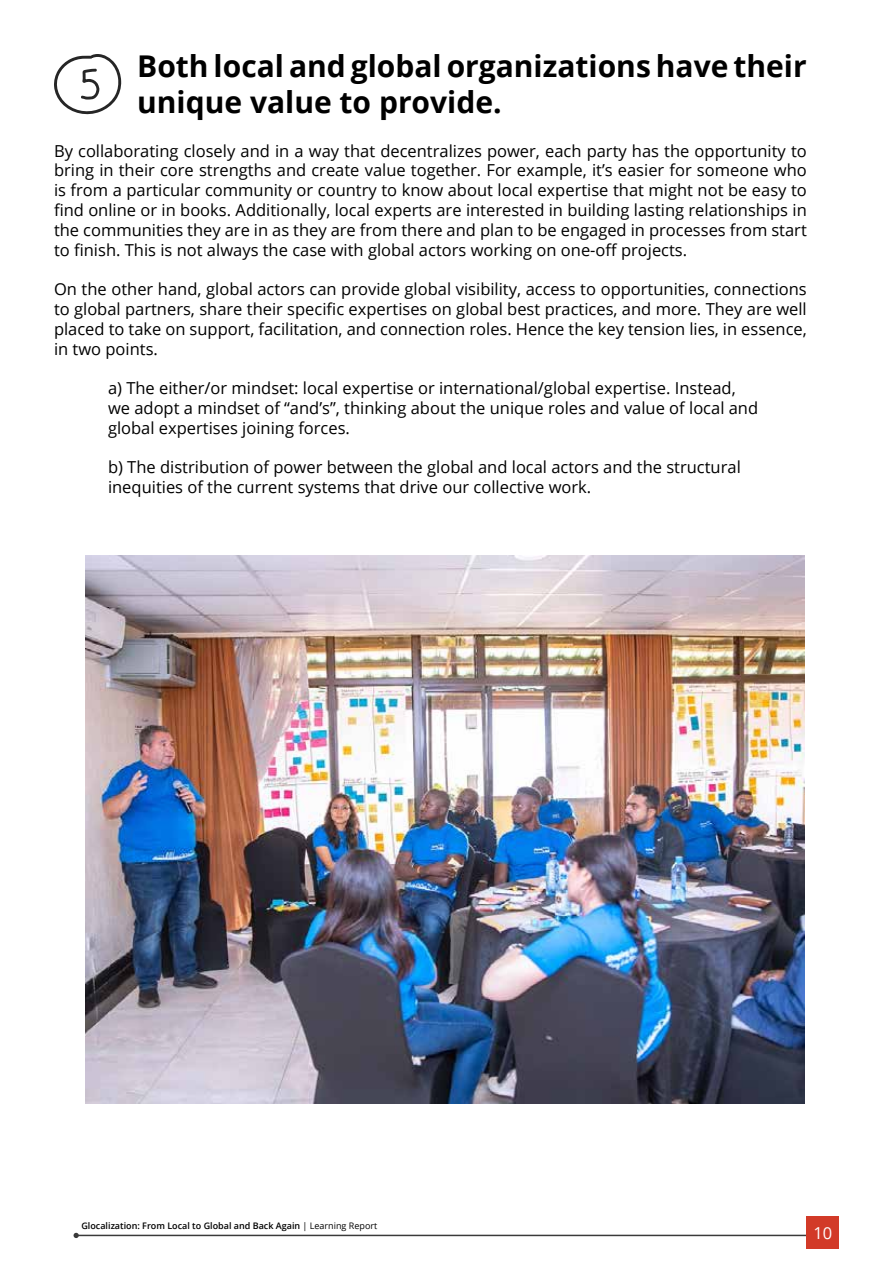
<style>
.page{position:relative;width:893px;height:1263px;background:#fff}
.page>*{position:absolute;margin:0;border:0;box-sizing:border-box;transform-origin:0 0}
.t1{font:700 30px/36px "Open Sans";color:#000}
.t2{font:16.5px/19.8px "Open Sans";color:#000;text-align:justify}
.t3{font:16.5px "Open Sans";color:#fff}
.t4{font:600 9px "Open Sans";color:#000}
.s1{font-weight:400}
</style>
<div class="page">
<hr style="left:76px;top:1235px;width:747px;height:1px;background:#3a3a3a">
<svg style="left:74px;top:1233px;width:5px;height:5px"></svg>
<div style="left:807px;top:1216px;width:32px;height:33px;background:#d23a28"></div>
<svg style="left:54px;top:54px;width:67px;height:61px"></svg>
<img style="left:86px;top:555px;width:718px;height:548px">
<h1 class="t1" style="left:137px;top:47px;width:671px">Both local and global organizations have their unique value to provide.</h1>
<p class="t2" style="left:54px;top:140px;width:754px">By collaborating closely and in a way that decentralizes power, each party has the opportunity to bring in their core strengths and create value together. For example, it’s easier for someone who is from a particular community or country to know about local expertise that might not be easy to find online or in books. Additionally, local experts are interested in building lasting relationships in the communities they are in as they are from there and plan to be engaged in processes from start to finish. This is not always the case with global actors working on one-off projects.</p>
<p class="t2" style="left:54px;top:279px;width:754px">On the other hand, global actors can provide global visibility, access to opportunities, connections to global partners, share their specific expertises on global best practices, and more. They are well placed to take on support, facilitation, and connection roles. Hence the key tension lies, in essence, in two points.</p>
<p class="t2" style="left:108px;top:378px;width:652px;text-align:left">a) The either/or mindset: local expertise or international/global expertise. Instead, we adopt a mindset of “and’s”, thinking about the unique roles and value of local and global expertises joining forces.</p>
<p class="t2" style="left:108px;top:457px;width:634px">b) The distribution of power between the global and local actors and the structural inequities of the current systems that drive our collective work.</p>
<p class="t4" style="left:81px;top:1219px;width:297px">Glocalization: From Local to Global and Back Again <span class="s1">| Learning Report</span></p>
<p class="t3" style="left:813px;top:1222px;width:20px">10</p>
</div>
